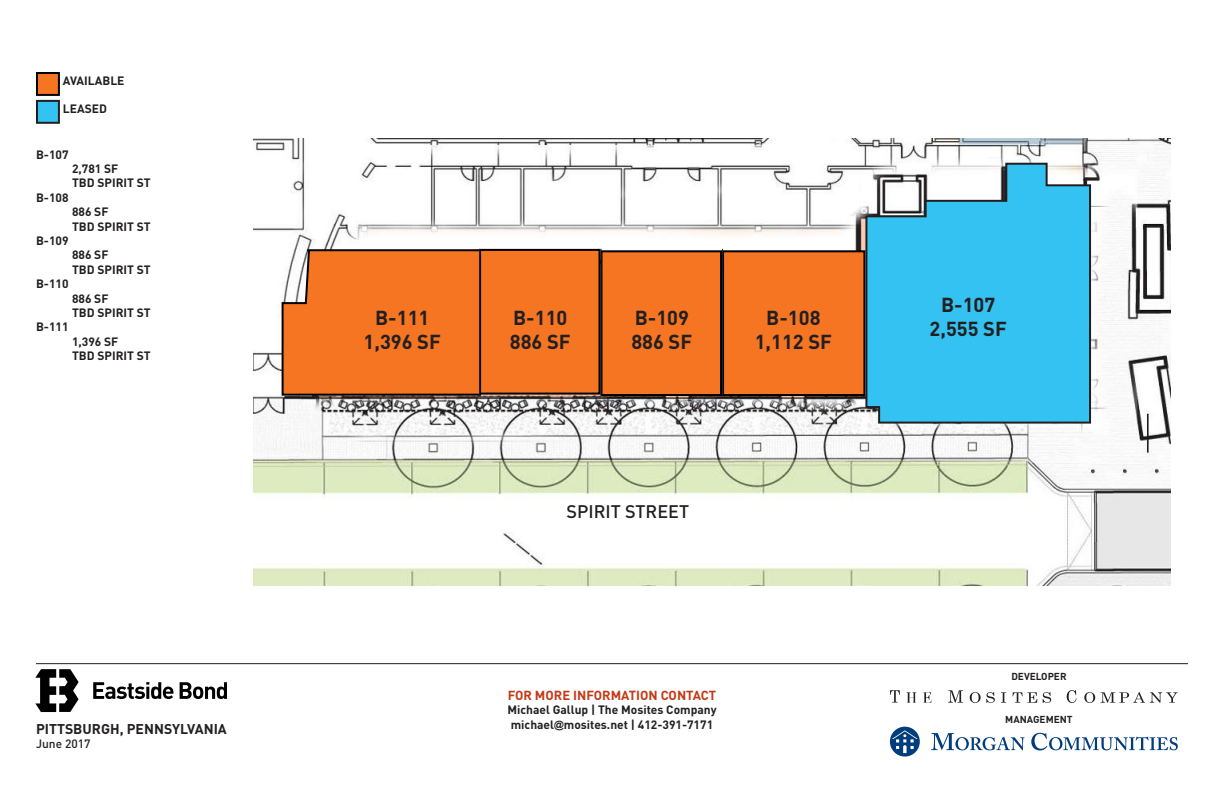
<style>
.page{position:relative;width:1224px;height:792px;background:#fff}
.page>*{position:absolute;margin:0;border:0;box-sizing:border-box;transform-origin:0 0}
.t1{font:700 20px/24px "DINOT";color:#231f20;text-align:center}
.t2{font:500 18px "DINOT";color:#231f20}
.t3{font:700 14px "DINOT";color:#231f20}
.t4{font:700 13px "DINOT";color:#c43915}
.t5{font:700 12px/14.4px "DINOT";color:#231f20}
.t6{font:500 12px "DINOT";color:#231f20}
.t7{font:700 10px "DINOT";color:#231f20}
.s1{font-family:"Arial";font-size:10px}
</style>
<div class="page">
<hr style="left:36px;top:663px;width:1152px;height:1px;background:#231f20">
<svg style="left:93px;top:682px;width:134px;height:17px"></svg>
<svg style="left:35px;top:669px;width:44px;height:43px"></svg>
<svg style="left:907px;top:692px;width:9px;height:11px"></svg>
<svg style="left:923px;top:692px;width:8px;height:11px"></svg>
<svg style="left:948px;top:690px;width:15px;height:13px"></svg>
<svg style="left:970px;top:692px;width:25px;height:11px"></svg>
<svg style="left:1001px;top:692px;width:5px;height:11px"></svg>
<svg style="left:1013px;top:692px;width:24px;height:11px"></svg>
<svg style="left:1043px;top:692px;width:8px;height:11px"></svg>
<svg style="left:1067px;top:690px;width:9px;height:13px"></svg>
<svg style="left:1084px;top:692px;width:11px;height:11px"></svg>
<svg style="left:1101px;top:692px;width:77px;height:11px"></svg>
<svg style="left:890px;top:690px;width:10px;height:13px"></svg>
<svg style="left:890px;top:727px;width:30px;height:30px"></svg>
<svg style="left:931px;top:733px;width:93px;height:17px"></svg>
<svg style="left:1031px;top:733px;width:147px;height:17px"></svg>
<img style="left:253px;top:138px;width:918px;height:447px">
<div style="left:479px;top:249px;width:122px;height:146px;background:#f57523;border:2px solid #000"></div>
<div style="left:601px;top:250px;width:121px;height:146px;background:#f57523;border:2px solid #000"></div>
<div style="left:722px;top:250px;width:143px;height:146px;background:#f57523;border:2px solid #000"></div>
<svg style="left:281px;top:248px;width:201px;height:149px"></svg>
<svg style="left:864px;top:162px;width:228px;height:263px"></svg>
<hr style="left:722px;top:249px;width:1px;height:146px;background:#231f20">
<hr style="left:601px;top:249px;width:1px;height:146px;background:#231f20">
<hr style="left:479px;top:249px;width:1px;height:146px;background:#231f20">
<div style="left:36px;top:72px;width:24px;height:24px;background:#f57523;border:2px solid #000"></div>
<div style="left:37px;top:101px;width:22px;height:22px;background:#33c2f1"></div>
<div style="left:36px;top:100px;width:24px;height:24px;border:2px solid #231f20"></div>
<p class="t5" style="left:63px;top:73px;width:63px">AVAILABLE</p>
<p class="t5" style="left:63px;top:101px;width:46px">LEASED</p>
<p class="t5" style="left:36px;top:147px;width:34px">B-107</p>
<p class="t5" style="left:72px;top:161px;width:80px">2,781 SF<br>TBD SPIRIT ST</p>
<p class="t5" style="left:36px;top:190px;width:34px">B-108</p>
<p class="t5" style="left:72px;top:204px;width:80px">886 SF<br>TBD SPIRIT ST</p>
<p class="t5" style="left:36px;top:233px;width:34px">B-109</p>
<p class="t5" style="left:72px;top:248px;width:80px">886 SF<br>TBD SPIRIT ST</p>
<p class="t5" style="left:36px;top:276px;width:34px">B-110</p>
<p class="t5" style="left:72px;top:291px;width:80px">886 SF<br>TBD SPIRIT ST</p>
<p class="t5" style="left:36px;top:320px;width:34px">B-111</p>
<p class="t5" style="left:72px;top:334px;width:80px">1,396 SF<br>TBD SPIRIT ST</p>
<p class="t3" style="left:36px;top:719px;width:192px">PITTSBURGH, PENNSYLVANIA</p>
<p class="t6" style="left:36px;top:734px;width:56px">June 2017</p>
<h1 class="t1" style="left:364px;top:305px;width:79px">B-111<br>1,396 SF</h1>
<h1 class="t1" style="left:510px;top:305px;width:62px;text-align:left">B-110<br>886 SF</h1>
<h1 class="t1" style="left:631px;top:305px;width:62px;text-align:left">B-109<br>886 SF</h1>
<h1 class="t1" style="left:755px;top:305px;width:79px">B-108<br>1,112 SF</h1>
<h2 class="t2" style="left:567px;top:497px;width:124px">SPIRIT STREET</h2>
<p class="t4" style="left:508px;top:687px;width:210px">FOR MORE INFORMATION CONTACT</p>
<p class="t5" style="left:507px;top:702px;width:211px">Michael Gallup | The Mosites Company michael<span class="s1">@</span>mosites.net | 412-391-7171</p>
<h1 class="t1" style="left:930px;top:292px;width:79px">B-107<br>2,555 SF</h1>
<p class="t7" style="left:1011px;top:670px;width:57px">DEVELOPER</p>
<p class="t7" style="left:1005px;top:713px;width:69px">MANAGEMENT</p>
</div>
